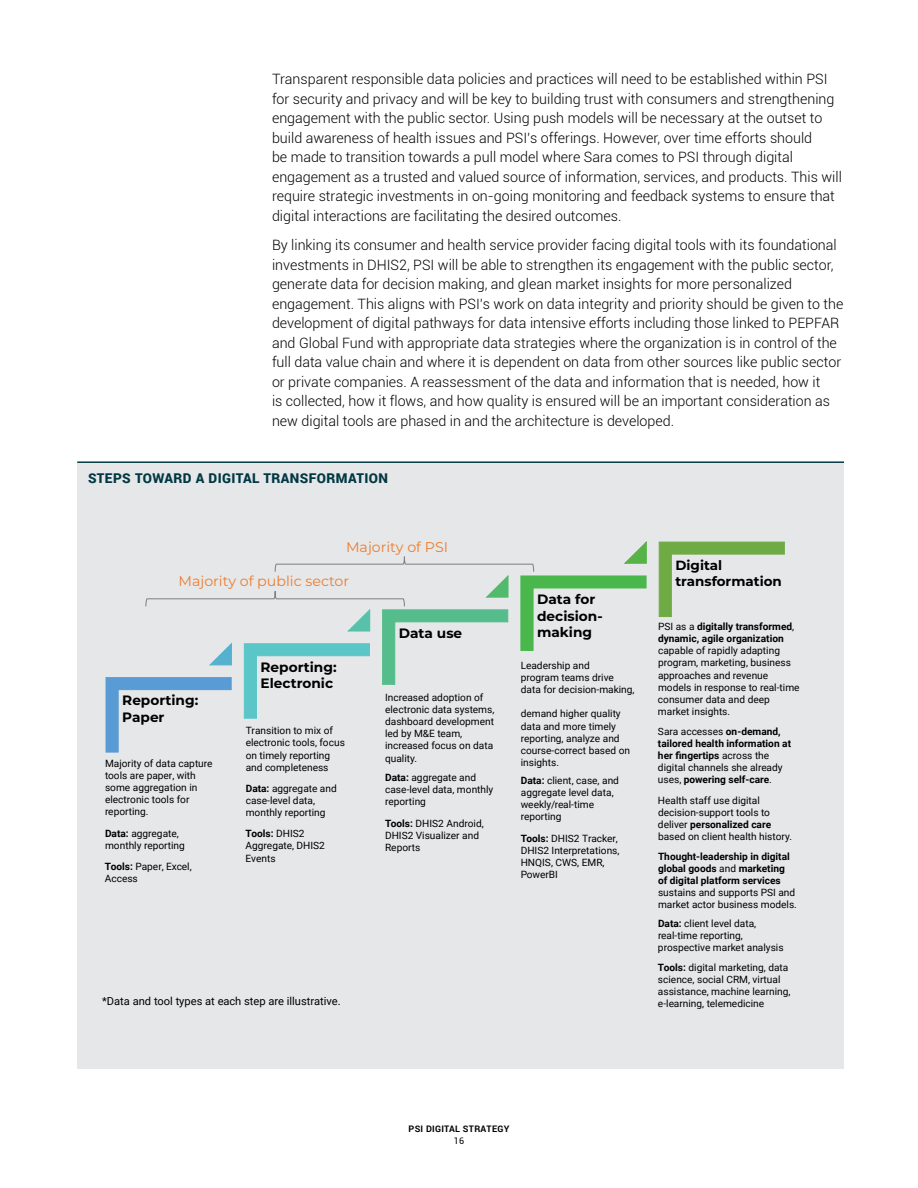
<style>
.page{position:relative;width:918px;height:1188px;background:#fff}
.page>*{position:absolute;margin:0;border:0;box-sizing:border-box;transform-origin:0 0}
.t1{font:300 14.25px/19.5px "Roboto";color:#000}
.t2{font:14.1px "Montserrat";color:#ec7d30}
.t3{font:700 13.5px/16.4px "Montserrat";color:#000}
.t4{font:900 13.5px "Roboto";letter-spacing:.03em;color:#023843}
.t5{font:700 13.35px/16.4px "Montserrat";color:#000}
.t6{font:11.1px "Roboto";color:#000}
.t7{font:10.05px/12px "Roboto";color:#000}
.t8{font:700 10.05px/12px "Roboto";color:#000}
.t9{font:700 9px "Roboto";letter-spacing:.03em;color:#000}
.t10{font:9px "Roboto";color:#000}
.s1{font-weight:700}
.s2{font-weight:400}
</style>
<div class="page">
<div style="left:77px;top:463px;width:767px;height:606px;background:#e6e7e8"></div>
<hr style="left:77px;top:461px;width:767px;height:2px;background:#023843">
<svg style="left:658px;top:541px;width:127px;height:76px"></svg>
<svg style="left:105px;top:541px;width:542px;height:212px"></svg>
<p class="t1" style="left:272px;top:69px;width:571px">Transparent responsible data policies and practices will need to be established within PSI for security and privacy and will be key to building trust with consumers and strengthening engagement with the public sector. Using push models will be necessary at the outset to build awareness of health issues and PSI’s offerings. However, over time efforts should<br>be made to transition towards a pull model where Sara comes to PSI through digital engagement as a trusted and valued source of information, services, and products. This will require strategic investments in on-going monitoring and feedback systems to ensure that digital interactions are facilitating the desired outcomes.</p>
<p class="t1" style="left:272px;top:235px;width:573px">By linking its consumer and health service provider facing digital tools with its foundational investments in DHIS2, PSI will be able to strengthen its engagement with the public sector, generate data for decision making, and glean market insights for more personalized engagement. This aligns with PSI’s work on data integrity and priority should be given to the development of digital pathways for data intensive efforts including those linked to PEPFAR and Global Fund with appropriate data strategies where the organization is in control of the full data value chain and where it is dependent on data from other sources like public sector or private companies. A reassessment of the data and information that is needed, how it<br>is collected, how it flows, and how quality is ensured will be an important consideration as new digital tools are phased in and the architecture is developed.</p>
<p class="t4" style="left:88px;top:469px;width:302px">STEPS TOWARD A DIGITAL TRANSFORMATION</p>
<p class="t2" style="left:346px;top:537px;width:103px">Majority of PSI</p>
<p class="t2" style="left:179px;top:571px;width:172px">Majority of public sector</p>
<p class="t3" style="left:399px;top:624px;width:65px">Data use</p>
<p class="t3" style="left:537px;top:590px;width:67px;line-height:16.8px">Data for decision&shy;making</p>
<p class="t3" style="left:122px;top:692px;width:78px">Reporting:<br>Paper</p>
<p class="t7" style="left:105px;top:757px;width:109px">Majority of data capture tools are paper, with some aggregation in electronic tools for reporting.</p>
<p class="t7" style="left:105px;top:827px;width:81px"><span class="s1">Data:</span> aggregate, monthly reporting</p>
<p class="t7" style="left:105px;top:860px;width:88px"><span class="s1">Tools:</span> Paper, Excel,<br>Access</p>
<p class="t3" style="left:261px;top:658px;width:78px">Reporting:<br>Electronic</p>
<p class="t7" style="left:521px;top:659px;width:115px">Leadership and<br>program teams drive data for decision-making,</p>
<p class="t7" style="left:521px;top:708px;width:111px">demand higher quality data and more timely reporting, analyze and course-correct based on insights.</p>
<p class="t7" style="left:385px;top:691px;width:111px">Increased adoption of electronic data systems, dashboard development led by M&amp;E team, increased focus on data quality.</p>
<p class="t7" style="left:246px;top:724px;width:101px">Transition to mix of electronic tools, focus on timely reporting and completeness</p>
<p class="t7" style="left:246px;top:782px;width:93px"><span class="s1">Data:</span> aggregate and case-level data, monthly reporting</p>
<p class="t7" style="left:385px;top:771px;width:110px"><span class="s1">Data:</span> aggregate and case-level data, monthly reporting</p>
<p class="t7" style="left:521px;top:774px;width:100px"><span class="s1">Data:</span> client, case, and aggregate level data, weekly/real-time reporting</p>
<p class="t7" style="left:246px;top:827px;width:81px"><span class="s1">Tools:</span> DHIS2<br>Aggregate, DHIS2<br>Events</p>
<p class="t7" style="left:385px;top:817px;width:100px"><span class="s1">Tools:</span> DHIS2 Android,<br>DHIS2 Visualizer and<br>Reports</p>
<p class="t7" style="left:521px;top:832px;width:100px"><span class="s1">Tools:</span> DHIS2 Tracker,<br>DHIS2 Interpretations,<br>HNQIS, CWS, EMR,<br>PowerBI</p>
<p class="t6" style="left:102px;top:993px;width:240px">*Data and tool types at each step are illustrative.</p>
<p class="t5" style="left:675px;top:556px;width:108px">Digital transformation</p>
<p class="t8" style="left:658px;top:620px;width:138px"><span class="s2">PSI as a</span> digitally transformed<span class="s2">, </span>dynamic, agile organization</p>
<p class="t7" style="left:658px;top:644px;width:143px">capable of rapidly adapting program, marketing, business approaches and revenue models in response to real-time consumer data and deep market insights.</p>
<p class="t8" style="left:658px;top:725px;width:135px"><span class="s2">Sara accesses</span> on-demand, tailored health information at her fingertips <span class="s2">across the digital channels she already uses,</span> powering self-care<span class="s2">.</span></p>
<p class="t7" style="left:658px;top:794px;width:136px">Health staff use digital decision-support tools to deliver <span class="s1">personalized care </span>based on client health history.</p>
<p class="t8" style="left:658px;top:850px;width:133px">Thought-leadership in digital global goods <span class="s2">and</span> marketing of digital platform services</p>
<p class="t7" style="left:658px;top:886px;width:140px">sustains and supports PSI and market actor business models.</p>
<p class="t7" style="left:658px;top:917px;width:127px"><span class="s1">Data:</span> client level data, real-time reporting, prospective market analysis</p>
<p class="t7" style="left:658px;top:961px;width:134px"><span class="s1">Tools:</span> digital marketing, data science, social CRM, virtual assistance, machine learning, e-learning, telemedicine</p>
<p class="t9" style="left:409px;top:1122px;width:102px">PSI DIGITAL STRATEGY</p>
<p class="t10" style="left:454px;top:1134px;width:12px">16</p>
</div>
